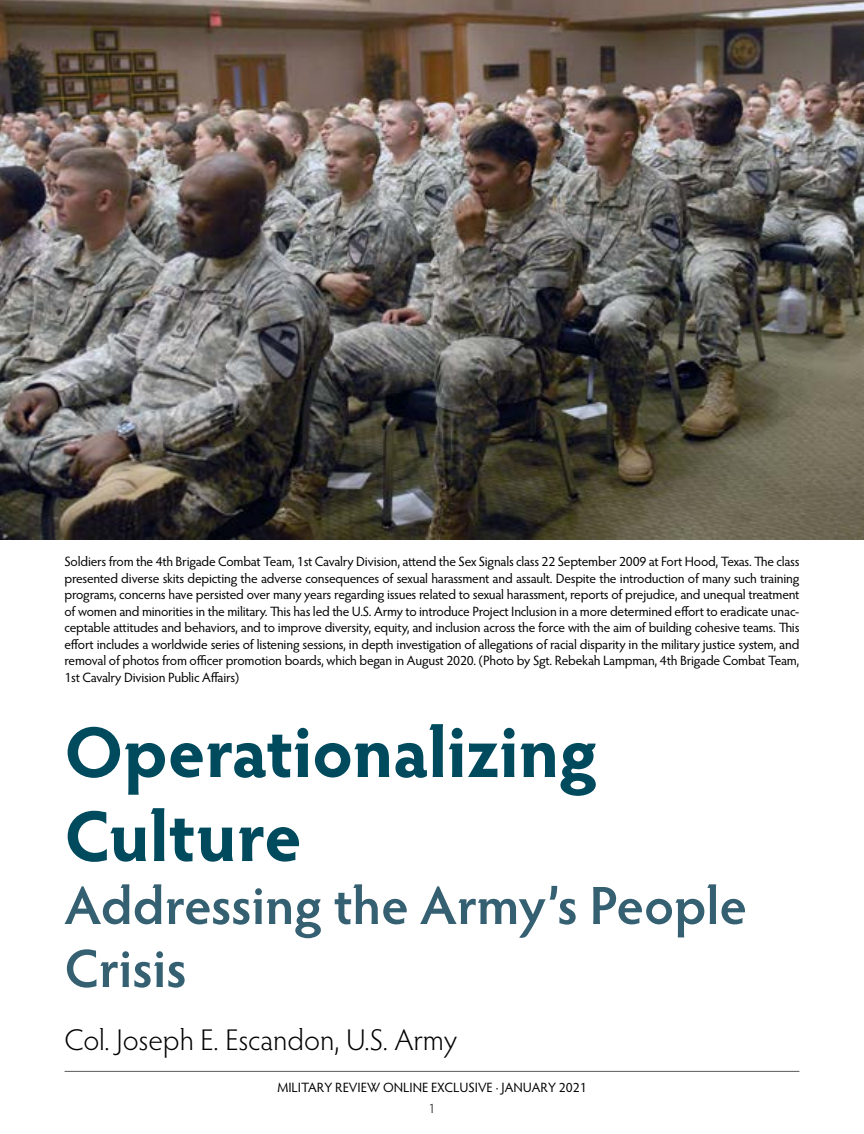
<style>
.page{position:relative;width:864px;height:1134px;background:#fff}
.page>*{position:absolute;margin:0;border:0;box-sizing:border-box;transform-origin:0 0}
.t1{font:700 72px/84px "Hypatia Sans Pro";color:#004a5d}
.t2{font:600 54px/63px "Hypatia Sans Pro";color:#356072}
.t3{font:300 30px "Hypatia Sans Pro";color:#000}
.t4{font:13.5px/16.5px "Hypatia Sans Pro";letter-spacing:-.01em;color:#000;text-align:justify}
.t5{font:300 13.5px "Hypatia Sans Pro";color:#000}
</style>
<div class="page">
<hr style="left:65px;top:1071px;width:734px;height:1px;background:#58595b">
<img style="left:0;top:0;width:864px;height:540px">
<p class="t4" style="left:64px;top:553px;width:737px">Soldiers from the 4th Brigade Combat Team, 1st Cavalry Division, attend the Sex Signals class 22 September 2009 at Fort Hood, Texas. The class presented diverse skits depicting the adverse consequences of sexual harassment and assault. Despite the introduction of many such training programs, concerns have persisted over many years regarding issues related to sexual harassment, reports of prejudice, and unequal treatment of women and minorities in the military. This has led the U.S. Army to introduce Project Inclusion in a more determined effort to eradicate unac&shy;ceptable attitudes and behaviors, and to improve diversity, equity, and inclusion across the force with the aim of building cohesive teams. This effort includes a worldwide series of listening sessions, in depth investigation of allegations of racial disparity in the military justice system, and removal of photos from officer promotion boards, which began in August 2020. (Photo by Sgt. Rebekah Lampman, 4th Brigade Combat Team, 1st Cavalry Division Public Affairs)</p>
<h1 class="t1" style="left:64px;top:707px;width:534px">Operationalizing<br>Culture</h1>
<h2 class="t2" style="left:64px;top:872px;width:684px">Addressing the Army’s People<br>Crisis</h2>
<h3 class="t3" style="left:64px;top:1020px;width:394px">Col. Joseph E. Escandon, U.S. Army</h3>
<p class="t4" style="left:277px;top:1079px;width:311px">MILITARY REVIEW ONLINE EXCLUSIVE · JANUARY 2021</p>
<p class="t5" style="left:429px;top:1100px;width:8px">1</p>
</div>
